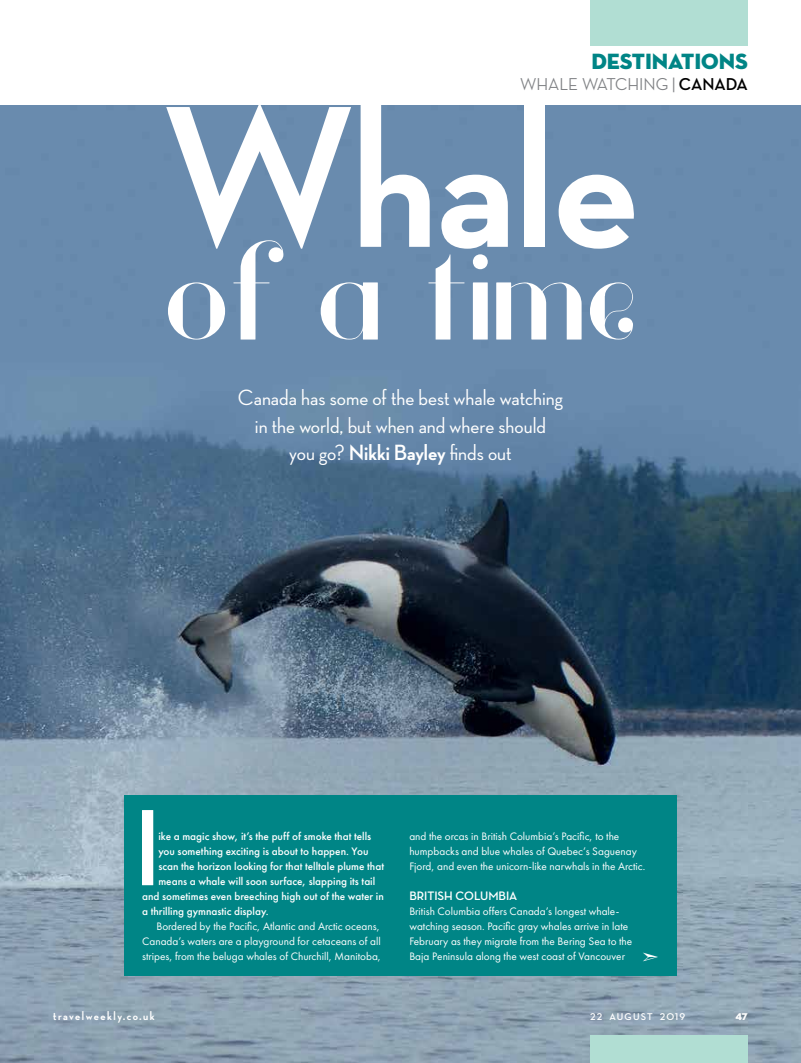
<style>
.page{position:relative;width:801px;height:1063px;background:#fff}
.page>*{position:absolute;margin:0;border:0;box-sizing:border-box;transform-origin:0 0}
.t1{font:700 205.62px "Neutra Disp";color:#fff}
.t2{font:700 135px "Vanity";color:#fff}
.t3{font:700 102.25px "Vanity";color:#fff}
.t4{font:500 22.5px/27.5px "Neutra Disp";color:#fff;text-align:center}
.t5{font:22.5px "Neutra Disp Titling";letter-spacing:-.005em;color:#008586}
.t6{font:500 17.5px "Neutra Disp";color:#808285}
.t7{font:700 12.5px "Neutra Disp";letter-spacing:.12em;color:#fff}
.t8{font:700 12.5px "Neutra Disp";color:#fff}
.t9{font:11.25px/15px "Futura New";color:#fff}
.t10{font:500 11.25px "Futura New";color:#fff}
.t11{font:700 10px "Neutra Disp";letter-spacing:.12em;color:#fff}
.t12{font:10px "Neutra Disp Titling";color:#fff}
.s1{font-weight:700;color:#000}
.s2{font-weight:700}
</style>
<div class="page">
<img style="left:0;top:105px;width:801px;height:958px">
<div style="left:124px;top:795px;width:552px;height:180px;background:#008586"></div>
<div style="left:590px;top:1035px;width:158px;height:28px;background:#b1ded3"></div>
<div style="left:590px;top:0;width:158px;height:45px;background:#b1ded3"></div>
<h3 class="t5" style="left:591px;top:47px;width:158px">DESTINATIONS</h3>
<h3 class="t6" style="left:520px;top:75px;width:229px">WHALE WATCHING | <span class="s1">CANADA</span></h3>
<h1 class="t1" style="left:162px;top:63px;width:478px">Whale</h1>
<h2 class="t2" style="left:164px;top:221px;width:475px">of a time</h2>
<h3 class="t4" style="left:238px;top:384px;width:327px">Canada has some of the best whale watching in the world, but when and where should<br>you go? <span class="s2">Nikki Bayley</span> finds out</h3>
<h3 class="t3" style="left:139px;top:795px;width:19px">l</h3>
<p class="t10" style="left:158px;top:829px;width:214px">ike a magic show, it’s the puff of smoke that tells</p>
<p class="t10" style="left:158px;top:844px;width:212px">you something exciting is about to happen. You</p>
<p class="t10" style="left:158px;top:859px;width:227px">scan the horizon looking for that telltale plume that</p>
<p class="t10" style="left:158px;top:874px;width:218px">means a whale will soon surface, slapping its tail</p>
<p class="t10" style="left:142px;top:889px;width:243px">and sometimes even breeching high out of the water in</p>
<p class="t10" style="left:142px;top:904px;width:128px">a thrilling gymnastic display.</p>
<p class="t9" style="left:142px;top:919px;width:240px;text-align:justify;text-indent:14px">Bordered by the Pacific, Atlantic and Arctic oceans, Canada’s waters are a playground for cetaceans of all stripes, from the beluga whales of Churchill, Manitoba,</p>
<p class="t9" style="left:409px;top:829px;width:238px">and the orcas in British Columbia’s Pacific, to the humpbacks and blue whales of Quebec’s Saguenay<br>Fjord, and even the unicorn-like narwhals in the Arctic.</p>
<p class="t8" style="left:409px;top:889px;width:109px">BRITISH COLUMBIA</p>
<p class="t9" style="left:409px;top:904px;width:224px">British Columbia offers Canada’s longest whale&shy;watching season. Pacific gray whales arrive in late February as they migrate from the Bering Sea to the Baja Peninsula along the west coast of Vancouver</p>
<p class="t7" style="left:53px;top:1009px;width:103px">travelweekly.co.uk</p>
<p class="t11" style="left:590px;top:1011px;width:97px">22 AUGUST 2019</p>
<p class="t12" style="left:735px;top:1010px;width:14px">47</p>
</div>
